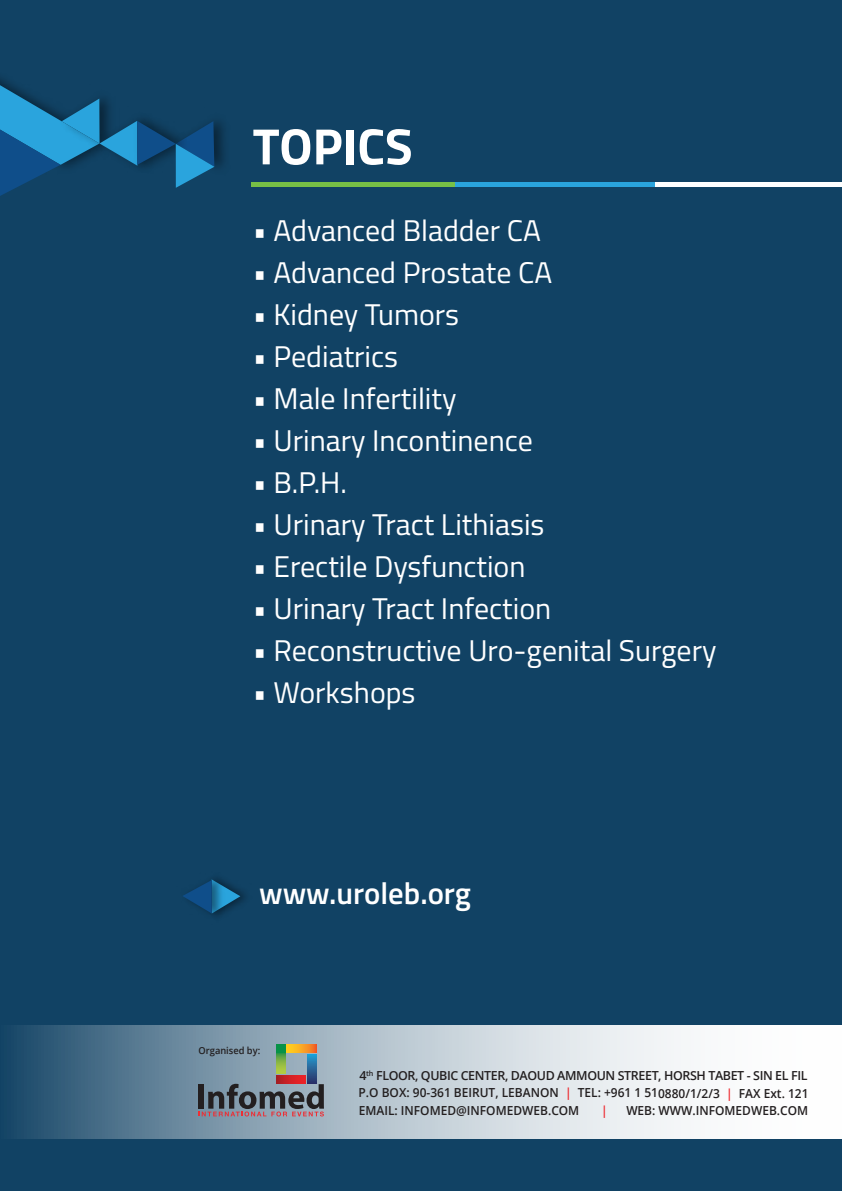
<style>
.page{position:relative;width:842px;height:1191px;background:#114264}
.page>*{position:absolute;margin:0;border:0;box-sizing:border-box;transform-origin:0 0}
.t1{font:700 51px "Titillium";color:#fff}
.t2{font:600 30.8px "Titillium";color:#fff}
.t3{font:30px "Titillium";color:#fff}
.t4{font:600 12.4px/17.6px "Open Sans";color:#231f20;text-align:justify}
.t5{font:600 12.4px "Open Sans";color:#231f20;scale:.96 1}
.t6{font:600 12.4px "Open Sans";color:#ed1f24;scale:.96 1}
.t7{font:600 9.6px "Open Sans";color:#231f20;scale:.96 1}
.s1{color:#ed1f24}
</style>
<div class="page">
<svg style="left:17px;top:1025px;width:825px;height:113px"></svg>
<img style="left:214px;top:121px;width:11px;height:47px">
<svg style="left:183px;top:879px;width:57px;height:34px"></svg>
<svg style="left:0;top:85px;width:214px;height:111px"></svg>
<hr style="left:250px;top:183px;width:204px;height:4px;background:#77c046">
<hr style="left:455px;top:183px;width:204px;height:4px;background:#2aa4dd">
<hr style="left:655px;top:183px;width:187px;height:4px;background:#fff">
<svg style="left:276px;top:1044px;width:9px;height:29px"></svg>
<svg style="left:308px;top:1054px;width:8px;height:29px"></svg>
<svg style="left:276px;top:1075px;width:30px;height:8px"></svg>
<svg style="left:287px;top:1044px;width:29px;height:9px"></svg>
<svg style="left:198px;top:1083px;width:126px;height:33px"></svg>
<h1 class="t1" style="left:253px;top:107px;width:162px">TOPICS</h1>
<p class="t3" style="left:253px;top:209px;width:290px">• Advanced Bladder CA</p>
<p class="t3" style="left:253px;top:251px;width:301px">• Advanced Prostate CA</p>
<p class="t3" style="left:253px;top:293px;width:208px">• Kidney Tumors</p>
<p class="t3" style="left:253px;top:335px;width:147px">• Pediatrics</p>
<p class="t3" style="left:253px;top:377px;width:205px">• Male Infertility</p>
<p class="t3" style="left:253px;top:419px;width:282px">• Urinary Incontinence</p>
<p class="t3" style="left:253px;top:461px;width:96px">• B.P.H.</p>
<p class="t3" style="left:253px;top:503px;width:293px">• Urinary Tract Lithiasis</p>
<p class="t3" style="left:253px;top:545px;width:274px">• Erectile Dysfunction</p>
<p class="t3" style="left:253px;top:587px;width:300px">• Urinary Tract Infection</p>
<p class="t3" style="left:253px;top:629px;width:465px">• Reconstructive Uro-genital Surgery</p>
<p class="t3" style="left:253px;top:671px;width:164px">• Workshops</p>
<p class="t2" style="left:259px;top:870px;width:213px">www.uroleb.org</p>
<p class="t7" style="left:198px;top:1044px;width:66px">Organised by:</p>
<p class="t4" style="left:359px;top:1066px;width:451px">4<sup>th</sup> FLOOR, QUBIC CENTER, DAOUD AMMOUN STREET, HORSH TABET - SIN EL FIL P.O BOX: 90-361 BEIRUT, LEBANON <span class="s1">|</span> TEL: +961 1 510880/1/2/3 <span class="s1">|</span> FAX Ext. 121<br>EMAIL: INFOMED@INFOMEDWEB.COM</p>
<p class="t6" style="left:601px;top:1102px;width:8px">|</p>
<p class="t5" style="left:626px;top:1102px;width:191px">WEB: WWW.INFOMEDWEB.COM</p>
</div>
